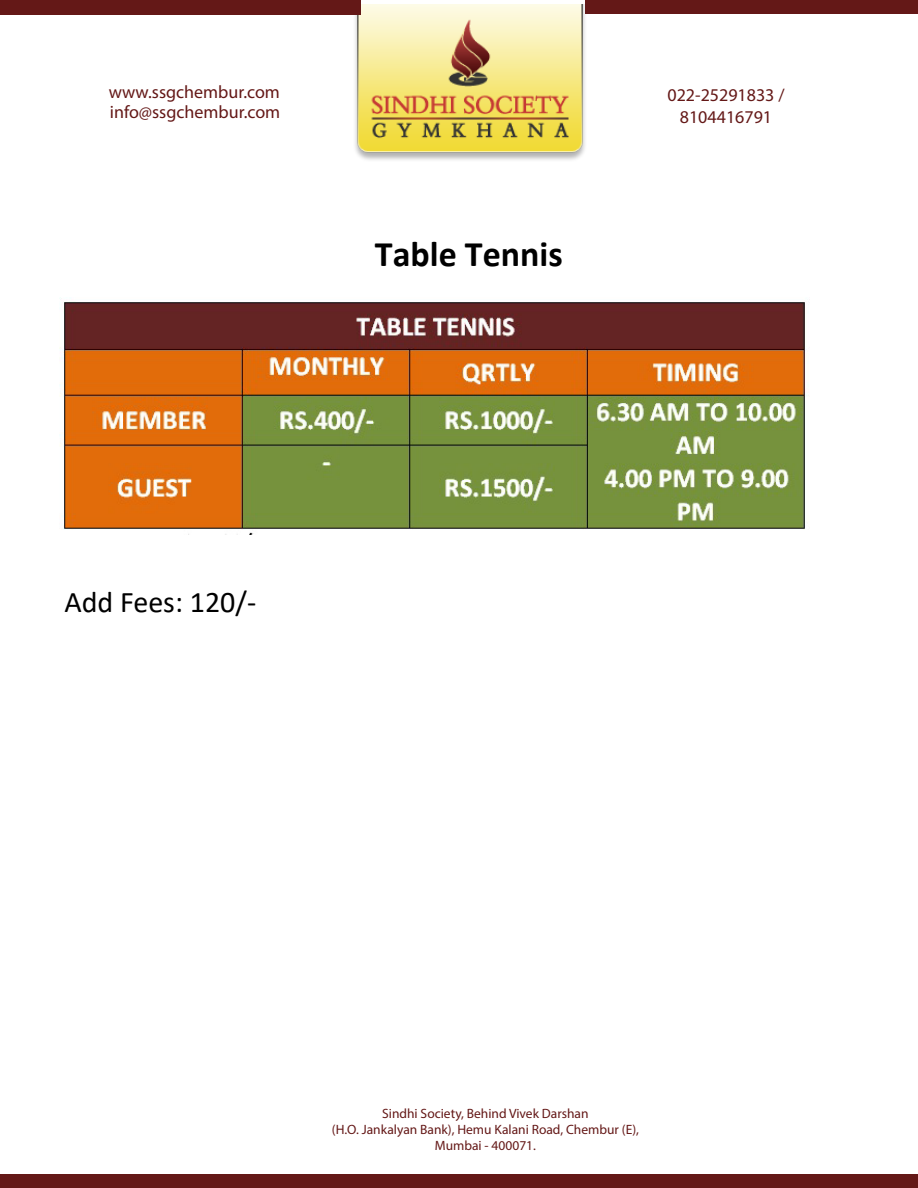
<style>
.page{position:relative;width:918px;height:1188px;background:#fff}
.page>*{position:absolute;margin:0;border:0;box-sizing:border-box;transform-origin:0 0}
.t1{font:700 36px "Calibri";color:#000}
.t2{font:30px "Calibri";color:#000}
.t3{font:18px/21.6px "Myriad Pro";color:#641817;text-align:center}
.t4{font:13.5px/16.2px "Myriad Pro";color:#641817;text-align:center}
</style>
<div class="page">
<img style="left:355px;top:4px;width:230px;height:156px">
<div style="left:0;top:1175px;width:917px;height:13px;background:#641817"></div>
<div style="left:585px;top:0;width:333px;height:14px;background:#641817"></div>
<div style="left:0;top:0;width:360px;height:15px;background:#641817"></div>
<img style="left:60px;top:302px;width:749px;height:232px">
<h3 class="t3" style="left:109px;top:81px;width:173px">www.ssgchembur.com</h3>
<h3 class="t3" style="left:110px;top:101px;width:172px">info@ssgchembur.com</h3>
<h1 class="t1" style="left:375px;top:229px;width:189px">Table Tennis</h1>
<h3 class="t3" style="left:667px;top:84px;width:119px">022-25291833 /<br>8104416791</h3>
<h2 class="t2" style="left:64px;top:582px;width:193px">Add Fees: 120/-</h2>
<p class="t4" style="left:332px;top:1105px;width:309px">Sindhi Society, Behind Vivek Darshan<br>(H.O. Jankalyan Bank), Hemu Kalani Road, Chembur (E),<br>Mumbai - 400071.</p>
</div>
